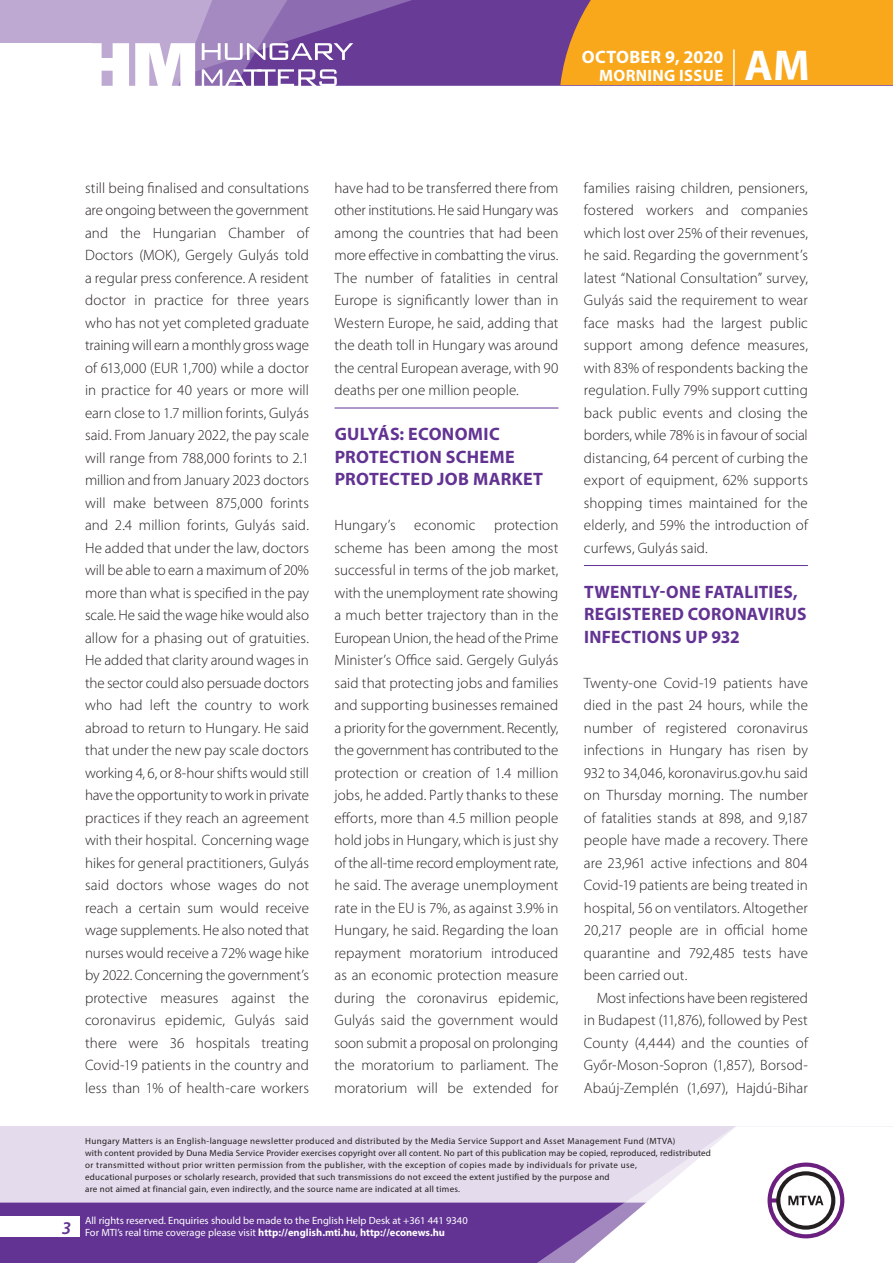
<style>
.page{position:relative;width:893px;height:1263px;background:#fff}
.page>*{position:absolute;margin:0;border:0;box-sizing:border-box;transform-origin:0 0}
.t1{font:700 43.35px "Myriad Pro";color:#fff}
._01_cimsor{font:700 18px/22.5px "Myriad Pro";letter-spacing:.015em;color:#623393}
.t2{font:700 18px "Myriad Pro";letter-spacing:.02em;color:#fff}
.t3{font:italic 600 18px "Myriad Pro";color:#623393}
.t4{font:700 16.5px "Myriad Pro";letter-spacing:.02em;color:#fff}
._03_kenyer_szöveg-1{font:300 15px/22.5px "Myriad Pro";letter-spacing:.01em;color:#231f20;text-align:justify}
._03_kenyer_szöveg-2{font:300 15px/22.5px "Myriad Pro";letter-spacing:.01em;color:#231f20;text-align:justify}
.t5{font:10.5px/12px "Myriad Pro";color:#fff}
.t6{font:9px/12px "Myriad Pro";letter-spacing:.03em;color:#231f20}
.s1{font-weight:700}
</style>
<div class="page">
<div style="left:0;top:1126px;width:893px;height:137px;background:#e4dcec"></div>
<div style="left:0;top:1202px;width:506px;height:61px;background:#623393"></div>
<svg style="left:506px;top:1202px;width:69px;height:61px;background:#6b3e99"></svg>
<svg style="left:575px;top:1126px;width:318px;height:137px"></svg>
<div style="left:0;top:1216px;width:79px;height:20px;background:#fff"></div>
<div style="left:0;top:0;width:893px;height:85px;background:#683b97"></div>
<div style="left:560px;top:0;width:333px;height:85px;background:#f9a71b"></div>
<hr style="left:733px;top:49px;width:2px;height:37px;background:#fff">
<svg style="left:0;top:0;width:479px;height:86px"></svg>
<hr style="left:334px;top:408px;width:224px;height:1px;background:#623393">
<hr style="left:584px;top:565px;width:224px;height:1px;background:#623393">
<p class="t2" style="left:582px;top:45px;width:143px">OCTOBER 9, 2020</p>
<p class="t4" style="left:599px;top:65px;width:125px">MORNING ISSUE</p>
<h1 class="t1" style="left:745px;top:37px;width:67px">AM</h1>
<p class="_03_kenyer_szöveg-1" style="left:85px;top:176px;width:225px">still being finalised and consultations are ongoing between the government and the Hungarian Chamber of Doctors (MOK), Gergely Gulyás told a regular press conference. A resident doctor in practice for three years who has not yet completed graduate training will earn a monthly gross wage of 613,000 (EUR 1,700) while a doctor in practice for 40 years or more will earn close to 1.7 million forints, Gulyás said. From January 2022, the pay scale will range from 788,000 forints to 2.1 million and from January 2023 doctors will make between 875,000 forints and 2.4 million forints, Gulyás said.<br>He added that under the law, doctors will be able to earn a maximum of 20% more than what is specified in the pay scale. He said the wage hike would also allow for a phasing out of gratuities.<br>He added that clarity around wages in the sector could also persuade doctors who had left the country to work abroad to return to Hungary. He said that under the new pay scale doctors working 4, 6, or 8-hour shifts would still have the opportunity to work in private practices if they reach an agreement with their hospital. Concerning wage hikes for general practitioners, Gulyás said doctors whose wages do not reach a certain sum would receive wage supplements. He also noted that nurses would receive a 72% wage hike by 2022. Concerning the government’s protective measures against the coronavirus epidemic, Gulyás said there were 36 hospitals treating Covid-19 patients in the country and less than 1% of health-care workers</p>
<p class="_03_kenyer_szöveg-1" style="left:334px;top:176px;width:225px">have had to be transferred there from other institutions. He said Hungary was among the countries that had been more effective in combatting the virus.<br>The number of fatalities in central Europe is significantly lower than in Western Europe, he said, adding that the death toll in Hungary was around the central European average, with 90 deaths per one million people.</p>
<p class="_01_cimsor" style="left:335px;top:422px;width:210px">GULYÁS: ECONOMIC<br>PROTECTION SCHEME<br>PROTECTED JOB MARKET</p>
<p class="_03_kenyer_szöveg-1" style="left:334px;top:514px;width:225px">Hungary’s economic protection scheme has been among the most successful in terms of the job market, with the unemployment rate showing a much better trajectory than in the European Union, the head of the Prime Minister’s Office said. Gergely Gulyás said that protecting jobs and families and supporting businesses remained a priority for the government. Recently, the government has contributed to the protection or creation of 1.4 million jobs, he added. Partly thanks to these efforts, more than 4.5 million people hold jobs in Hungary, which is just shy of the all-time record employment rate, he said. The average unemployment rate in the EU is 7%, as against 3.9% in Hungary, he said. Regarding the loan repayment moratorium introduced as an economic protection measure during the coronavirus epidemic, Gulyás said the government would soon submit a proposal on prolonging the moratorium to parliament. The moratorium will be extended for</p>
<p class="_03_kenyer_szöveg-1" style="left:584px;top:176px;width:225px">families raising children, pensioners, fostered workers and companies which lost over 25% of their revenues, he said. Regarding the government’s latest “National Consultation” survey, Gulyás said the requirement to wear face masks had the largest public support among defence measures, with 83% of respondents backing the regulation. Fully 79% support cutting back public events and closing the borders, while 78% is in favour of social distancing, 64 percent of curbing the export of equipment, 62% supports shopping times maintained for the elderly, and 59% the introduction of curfews, Gulyás said.</p>
<p class="_01_cimsor" style="left:584px;top:580px;width:224px">TWENTLY-ONE FATALITIES,<br>REGISTERED CORONAVIRUS<br>INFECTIONS UP 932</p>
<p class="_03_kenyer_szöveg-1" style="left:584px;top:671px;width:225px">Twenty-one Covid-19 patients have died in the past 24 hours, while the number of registered coronavirus infections in Hungary has risen by 932 to 34,046, koronavirus.gov.hu said on Thursday morning. The number of fatalities stands at 898, and 9,187 people have made a recovery. There are 23,961 active infections and 804<br>Covid-19 patients are being treated in hospital, 56 on ventilators. Altogether 20,217 people are in official home quarantine and 792,485 tests have been carried out.</p>
<p class="_03_kenyer_szöveg-2" style="left:584px;top:986px;width:225px;text-indent:13px">Most infections have been registered in Budapest (11,876), followed by Pest County (4,444) and the counties of Győr-Moson-Sopron (1,857), Borsod-Abaúj-Zemplén (1,697), Hajdú-Bihar</p>
<p class="t3" style="left:62px;top:1217px;width:11px">3</p>
<p class="t6" style="left:85px;top:1134px;width:627px">Hungary Matters is an English-language newsletter produced and distributed by the Media Service Support and Asset Management Fund (MTVA)<br>with content provided by Duna Media Service Provider exercises copyright over all content. No part of this publication may be copied, reproduced, redistributed or transmitted without prior written permission from the publisher, with the exception of copies made by individuals for private use,<br>educational purposes or scholarly research, provided that such transmissions do not exceed the extent justified by the purpose and<br>are not aimed at financial gain, even indirectly, and the source name are indicated at all times.</p>
<p class="t5" style="left:85px;top:1214px;width:384px">All rights reserved. Enquiries should be made to the English Help Desk at +361 441 9340<br>For MTI’s real time coverage please visit <span class="s1">http://english.mti.hu</span>, <span class="s1">http://econews.hu</span></p>
</div>
